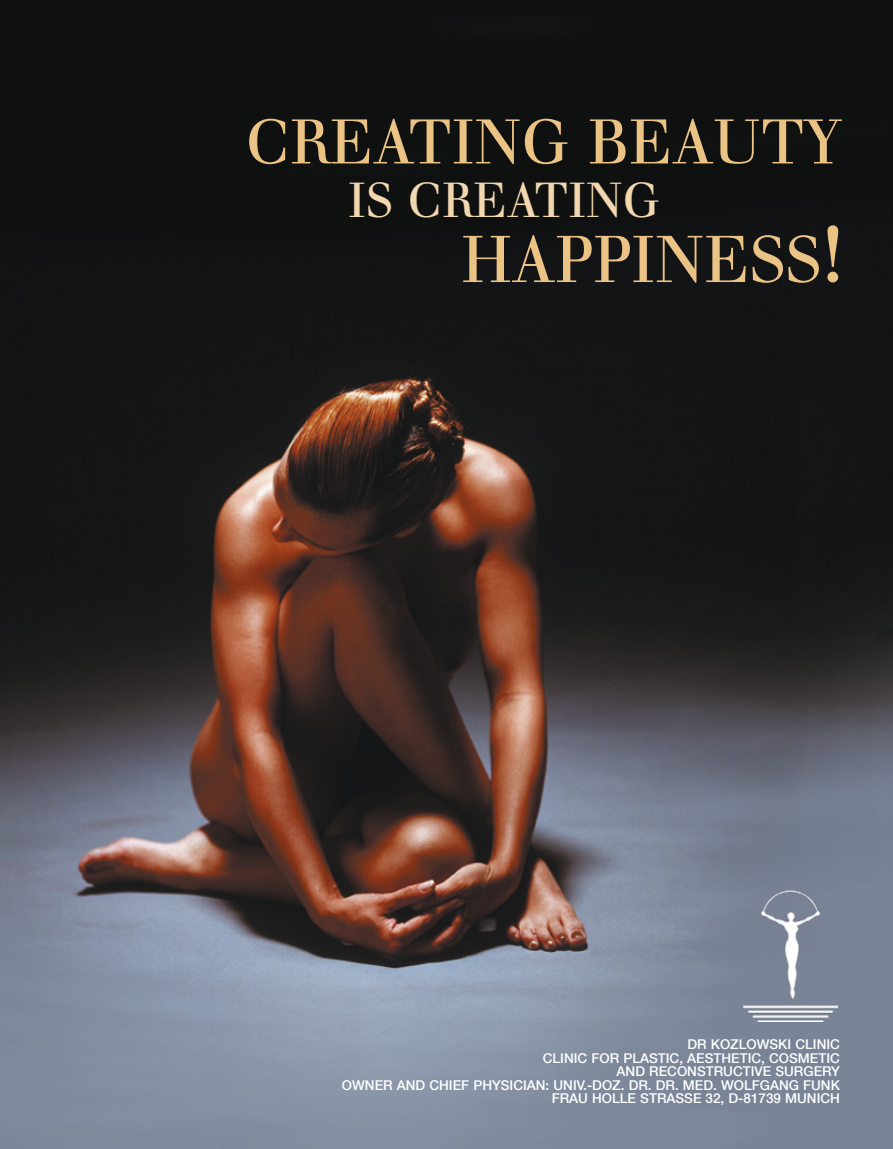
<style>
.page{position:relative;width:893px;height:1149px;background:#fff}
.page>*{position:absolute;margin:0;border:0;box-sizing:border-box;transform-origin:0 0}
.t1{font:64.5px "Walbaum";color:#ebc384}
.t2{font:61.5px "Walbaum";color:#ebc384}
.t3{font:48px "Walbaum";color:#f3d7af}
.t4{font:500 13.5px/13.5px "Helvetica Neue";color:#fff;text-align:right}
.s1{font-size:78.45px}
</style>
<div class="page">
<img style="left:0;top:0;width:893px;height:1148px">
<img style="left:743px;top:890px;width:94px;height:131px">
<h2 class="t2" style="left:245px;top:105px;width:597px">CREATING BEAUTY</h2>
<h3 class="t3" style="left:348px;top:172px;width:313px">IS C REATING</h3>
<h1 class="t1" style="left:462px;top:220px;width:384px">HAPPINESS<span class="s1">!</span></h1>
<p class="t4" style="left:342px;top:1037px;width:499px">DR KOZLOWSKI CLINIC<br>CLINIC FOR PLASTIC, AESTHETIC, COSMETIC<br>AND RECONSTRUCTIVE SURGERY<br>OWNER AND CHIEF PHYSICIAN: UNIV.-DOZ. DR. DR. MED. WOLFGANG FUNK FRAU HOLLE STRASSE 32, D-81739 MUNICH</p>
</div>
